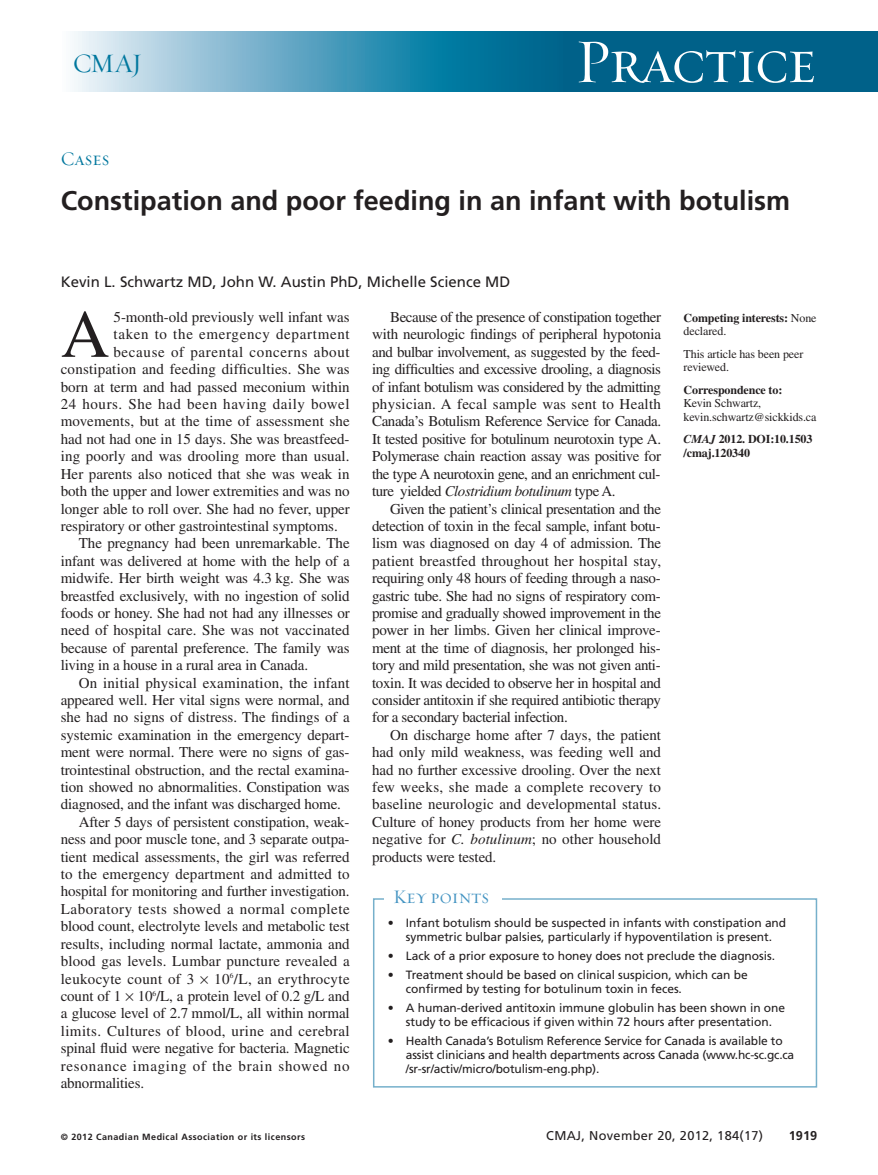
<style>
.page{position:relative;width:878px;height:1175px;background:#fff}
.page>*{position:absolute;margin:0;border:0;box-sizing:border-box;transform-origin:0 0}
.t1{font:67.5px "Times LT Std";color:#231f20}
.t2{font:63px "Requiem Display HTF Small Caps";letter-spacing:-.03em;color:#fff}
.t3{font:700 27px "Frutiger LT Std";color:#231f20}
.t4{font:27px "Requiem Display HTF Roman";color:#00779e}
.t5{font:19.5px "Requiem Display HTF Small Caps";color:#4494c2}
.t6{font:19.5px "Requiem Display HTF Small Caps";color:#00779e}
.t7{font:15px/17.4px "Times LT Std";letter-spacing:-.005em;color:#231f20;text-align:justify}
.t8{font:15px "Times LT Std";letter-spacing:.015em;color:#231f20}
.t9{font:15px "Times LT Std";letter-spacing:.035em;color:#231f20}
.t10{font:15px "Times LT Std";letter-spacing:.045em;color:#231f20}
.t11{font:15px "Frutiger LT Std";color:#231f20}
.t12{font:15px "Times LT Std";letter-spacing:.025em;color:#231f20}
.t13{font:12.75px "Frutiger LT Std";letter-spacing:.025em;color:#231f20}
.t14{font:700 12.75px "Frutiger LT Std";color:#231f20}
.t15{font:12px/14.2px "Frutiger LT Std";letter-spacing:-.005em;color:#231f20;text-align:center}
.t16{font:700 12px/13.5px "Times LT Std";letter-spacing:-.01em;color:#231f20}
.t17{font:12px/13.5px "Times LT Std";letter-spacing:-.01em;color:#231f20}
.t18{font:700 9px "Frutiger LT Std";letter-spacing:.05em;color:#231f20}
.s1{font-style:italic}
.s2{font-weight:400}
</style>
<div class="page">
<div style="left:542px;top:32px;width:336px;height:60px;background:#006189"></div>
<svg style="left:74px;top:32px;width:468px;height:60px;background:#5ea6c1"></svg>
<div style="left:373px;top:898px;width:444px;height:189px;border:2px solid #76b0cb"></div>
<div style="left:384px;top:887px;width:117px;height:26px;background:#fff"></div>
<h3 class="t4" style="left:73px;top:47px;width:71px">CMAJ</h3>
<h2 class="t2" style="left:574px;top:23px;width:243px">Practice</h2>
<h3 class="t6" style="left:61px;top:147px;width:50px">Cases</h3>
<h3 class="t3" style="left:61px;top:190px;width:731px">Constipation and poor feeding in an infant with botulism</h3>
<p class="t11" style="left:61px;top:276px;width:451px">Kevin L. Schwartz MD, John W. Austin PhD, Michelle Science MD</p>
<h1 class="t1" style="left:61px;top:311px;width:50px">A</h1>
<p class="t7" style="left:113px;top:310px;width:238px">5-month-old previously well infant was</p>
<p class="t10" style="left:113px;top:329px;width:238px">taken to the emergency department</p>
<p class="t10" style="left:113px;top:346px;width:238px">because of parental concerns about</p>
<p class="t8" style="left:61px;top:364px;width:290px">constipation and feeding difficulties. She was</p>
<p class="t7" style="left:61px;top:379px;width:290px">born at term and had passed meconium within</p>
<p class="t9" style="left:61px;top:399px;width:290px">24 hours. She had been having daily bowel</p>
<p class="t7" style="left:61px;top:414px;width:290px">movements, but at the time of assessment she</p>
<p class="t7" style="left:61px;top:432px;width:290px">had not had one in 15 days. She was breastfeed-</p>
<p class="t7" style="left:61px;top:449px;width:290px">ing poorly and was drooling more than usual.</p>
<p class="t7" style="left:61px;top:466px;width:290px">Her parents also noticed that she was weak in</p>
<p class="t7" style="left:61px;top:484px;width:290px">both the upper and lower extremities and was no</p>
<p class="t7" style="left:61px;top:501px;width:290px">longer able to roll over. She had no fever, upper</p>
<p class="t7" style="left:61px;top:519px;width:278px">respiratory or other gastrointestinal symptoms.</p>
<p class="t7" style="left:79px;top:536px;width:272px">The pregnancy had been unremarkable. The</p>
<p class="t7" style="left:61px;top:553px;width:290px">infant was delivered at home with the help of a</p>
<p class="t7" style="left:61px;top:571px;width:290px">midwife. Her birth weight was 4.3 kg. She was</p>
<p class="t7" style="left:61px;top:588px;width:290px">breastfed exclusively, with no ingestion of solid</p>
<p class="t7" style="left:61px;top:606px;width:290px">foods or honey. She had not had any illnesses or</p>
<p class="t7" style="left:61px;top:623px;width:290px">need of hospital care. She was not vaccinated</p>
<p class="t7" style="left:61px;top:640px;width:290px">because of parental preference. The family was</p>
<p class="t7" style="left:61px;top:658px;width:249px">living in a house in a rural area in Canada.</p>
<p class="t8" style="left:79px;top:677px;width:272px">On initial physical examination, the infant</p>
<p class="t7" style="left:61px;top:693px;width:290px">appeared well. Her vital signs were normal, and</p>
<p class="t7" style="left:61px;top:710px;width:290px">she had no signs of distress. The findings of a</p>
<p class="t7" style="left:61px;top:727px;width:290px">systemic examination in the emergency depart-</p>
<p class="t7" style="left:61px;top:745px;width:290px">ment were normal. There were no signs of gas-</p>
<p class="t7" style="left:61px;top:762px;width:290px">trointestinal obstruction, and the rectal examina-</p>
<p class="t7" style="left:61px;top:780px;width:290px">tion showed no abnormalities. Constipation was</p>
<p class="t7" style="left:61px;top:797px;width:282px">diagnosed, and the infant was discharged home.</p>
<p class="t7" style="left:79px;top:814px;width:272px">After 5 days of persistent constipation, weak-</p>
<p class="t7" style="left:61px;top:832px;width:290px">ness and poor muscle tone, and 3 separate outpa-</p>
<p class="t7" style="left:61px;top:849px;width:290px">tient medical assessments, the girl was referred</p>
<p class="t8" style="left:61px;top:868px;width:290px">to the emergency department and admitted to</p>
<p class="t7" style="left:61px;top:884px;width:290px">hospital for monitoring and further investigation.</p>
<p class="t9" style="left:61px;top:903px;width:290px">Laboratory tests showed a normal complete</p>
<p class="t7" style="left:61px;top:919px;width:290px">blood count, electrolyte levels and metabolic test</p>
<p class="t7" style="left:61px;top:936px;width:290px">results, including normal lactate, ammonia and</p>
<p class="t7" style="left:61px;top:954px;width:290px">blood gas levels. Lumbar puncture revealed a</p>
<p class="t12" style="left:61px;top:973px;width:135px">leukocyte count of 3</p>
<p class="t7" style="left:61px;top:971px;width:290px;text-indent:153px">10<sup>6</sup>/L, an erythrocyte count of 1 10<sup>6</sup>/L, a protein level of 0.2 g/L and a glucose level of 2.7 mmol/L, all within normal limits. Cultures of blood, urine and cerebral spinal fluid were negative for bacteria. Magnetic resonance imaging of the brain showed no abnormalities.</p>
<p class="t7" style="left:372px;top:310px;width:290px;text-indent:18px">Because of the presence of constipation together with neurologic findings of peripheral hypotonia and bulbar involvement, as suggested by the feed&shy;ing difficulties and excessive drooling, a diagnosis of infant botulism was considered by the admitting physician. A fecal sample was sent to Health Canada’s Botulism Reference Service for Canada.<br>It tested positive for botulinum neurotoxin type A.<br>Polymerase chain reaction assay was positive for the type A neurotoxin gene, and an enrichment cul&shy;ture yielded <span class="s1">Clostridium botulinum</span> type A.</p>
<p class="t7" style="left:372px;top:501px;width:290px;text-indent:18px">Given the patient’s clinical presentation and the detection of toxin in the fecal sample, infant botu&shy;lism was diagnosed on day 4 of admission. The patient breastfed throughout her hospital stay, requiring only 48 hours of feeding through a naso&shy;gastric tube. She had no signs of respiratory com&shy;promise and gradually showed improvement in the power in her limbs. Given her clinical improve&shy;ment at the time of diagnosis, her prolonged his&shy;tory and mild presentation, she was not given anti&shy;toxin. It was decided to observe her in hospital and consider antitoxin if she required antibiotic therapy for a secondary bacterial infection.</p>
<p class="t7" style="left:372px;top:727px;width:290px;text-indent:18px">On discharge home after 7 days, the patient had only mild weakness, was feeding well and had no further excessive drooling. Over the next few weeks, she made a complete recovery to baseline neurologic and developmental status.<br>Culture of honey products from her home were negative for <span class="s1">C. botulinum</span>; no other household products were tested.</p>
<h3 class="t5" style="left:393px;top:884px;width:97px">Key points</h3>
<p class="t16" style="left:683px;top:312px;width:134px">Competing interests: <span class="s2">None declared.</span></p>
<p class="t17" style="left:683px;top:348px;width:121px">This article has been peer reviewed.</p>
<p class="t16" style="left:683px;top:384px;width:100px">Correspondence to:</p>
<p class="t17" style="left:683px;top:397px;width:134px">Kevin Schwartz, kevin.schwartz@sickkids.ca</p>
<p class="t16" style="left:683px;top:433px;width:130px"><span class="s1">CMAJ</span> 2012. DOI:10.1503 /cmaj.120340</p>
<p class="t15" style="left:388px;top:916px;width:400px">• Infant botulism should be suspected in infants with constipation and symmetric bulbar palsies, particularly if hypoventilation is present.</p>
<p class="t15" style="left:388px;top:949px;width:388px">• Lack of a prior exposure to honey does not preclude the diagnosis.</p>
<p class="t15" style="left:406px;top:968px;width:343px;text-align:left;text-indent:-18px">• Treatment should be based on clinical suspicion, which can be confirmed by testing for botulinum toxin in feces.</p>
<p class="t15" style="left:388px;top:1001px;width:399px">• A human-derived antitoxin immune globulin has been shown in one study to be efficacious if given within 72 hours after presentation.</p>
<p class="t15" style="left:406px;top:1034px;width:390px;text-align:left;text-indent:-18px">• Health Canada’s Botulism Reference Service for Canada is available to assist clinicians and health departments across Canada (www.hc-sc.gc.ca /sr-sr/activ/micro/botulism-eng.php).</p>
<p class="t18" style="left:61px;top:1132px;width:246px">© 2012 Canadian Medical Association or its licensors</p>
<p class="t13" style="left:546px;top:1130px;width:218px">CMAJ, November 20, 2012, 184(17)</p>
<p class="t14" style="left:788px;top:1130px;width:30px">1919</p>
</div>
